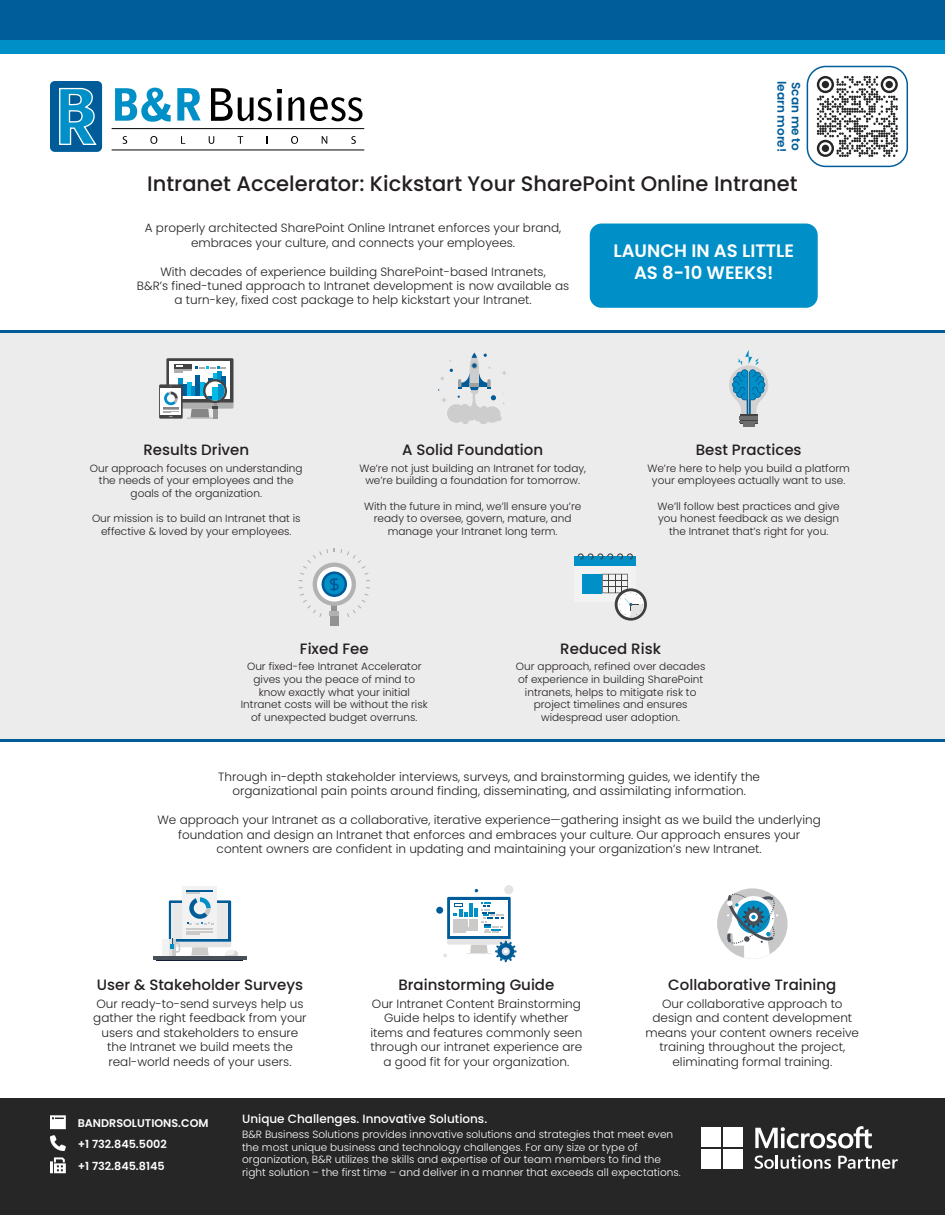
<style>
.page{position:relative;width:945px;height:1215px;background:#fff}
.page>*{position:absolute;margin:0;border:0;box-sizing:border-box;transform-origin:0 0}
.t1{font:500 21px "Poppins";color:#231f20}
.t2{font:600 18px/21.6px "Poppins";color:#fff;text-align:center}
.t3{font:500 15px "Poppins";color:#231f20}
.t4{font:300 12px/14.4px "Poppins";color:#231f20;text-align:center}
.t5{font:500 12px "Poppins";color:#fff}
.t6{font:600 12px "Poppins";color:#005d99}
.t7{font:600 11.25px/20.9px "Poppins";color:#fff}
.t8{font:300 10.5px/12.6px "Poppins";color:#231f20;text-align:center}
.t9{font:300 10.5px/12.6px "Poppins";color:#fff}
</style>
<div class="page">
<div style="left:0;top:726px;width:945px;height:16px;background:#005d99"></div>
<div style="left:0;top:330px;width:945px;height:16px;background:#005d99"></div>
<div style="left:0;top:333px;width:945px;height:406px;background:#edeced"></div>
<svg style="left:447px;top:353px;width:59px;height:71px"></svg>
<svg style="left:440px;top:397px;width:7px;height:7px"></svg>
<div style="left:330px;top:615px;width:8px;height:11px;background:#929292"></div>
<svg style="left:299px;top:548px;width:71px;height:69px"></svg>
<div style="left:574px;top:565px;width:62px;height:37px;background:#f2f2f2"></div>
<div style="left:574px;top:556px;width:62px;height:9px;background:#008fc6"></div>
<div style="left:583px;top:574px;width:19px;height:19px;background:#008fc6"></div>
<svg style="left:578px;top:553px;width:55px;height:6px"></svg>
<svg style="left:615px;top:588px;width:32px;height:33px"></svg>
<svg style="left:602px;top:574px;width:42px;height:44px"></svg>
<div style="left:159px;top:384px;width:24px;height:35px;background:#444445"></div>
<div style="left:160px;top:388px;width:21px;height:26px;background:#fff"></div>
<svg style="left:163px;top:358px;width:71px;height:61px"></svg>
<svg style="left:729px;top:350px;width:39px;height:77px"></svg>
<div style="left:0;top:0;width:945px;height:40px;background:#005d99"></div>
<div style="left:0;top:40px;width:945px;height:14px;background:#008fc6"></div>
<svg style="left:115px;top:88px;width:56px;height:34px"></svg>
<svg style="left:177px;top:88px;width:24px;height:33px"></svg>
<svg style="left:211px;top:88px;width:71px;height:33px"></svg>
<svg style="left:288px;top:97px;width:16px;height:24px"></svg>
<svg style="left:310px;top:97px;width:53px;height:24px"></svg>
<svg style="left:123px;top:136px;width:4px;height:8px"></svg>
<svg style="left:150px;top:136px;width:7px;height:8px"></svg>
<svg style="left:181px;top:136px;width:4px;height:8px"></svg>
<svg style="left:209px;top:136px;width:5px;height:8px"></svg>
<svg style="left:238px;top:136px;width:5px;height:8px"></svg>
<svg style="left:291px;top:136px;width:7px;height:8px"></svg>
<svg style="left:322px;top:136px;width:5px;height:8px"></svg>
<svg style="left:351px;top:136px;width:5px;height:8px"></svg>
<hr style="left:112px;top:128px;width:252px;height:1px;background:#000">
<hr style="left:112px;top:150px;width:252px;height:1px;background:#000">
<div style="left:50px;top:81px;width:52px;height:71px;background:#005c98;border-radius:5px"></div>
<svg style="left:59px;top:87px;width:38px;height:58px"></svg>
<div style="left:0;top:1099px;width:945px;height:116px;background:#262626"></div>
<svg style="left:755px;top:1126px;width:117px;height:23px"></svg>
<svg style="left:755px;top:1155px;width:76px;height:14px"></svg>
<svg style="left:838px;top:1156px;width:60px;height:13px"></svg>
<div style="left:701px;top:1128px;width:20px;height:19px;background:#fff"></div>
<div style="left:723px;top:1128px;width:20px;height:19px;background:#fff"></div>
<div style="left:701px;top:1149px;width:20px;height:20px;background:#fff"></div>
<div style="left:723px;top:1149px;width:20px;height:20px;background:#fff"></div>
<div style="left:717px;top:888px;width:71px;height:71px;background:#c8c8c8;border-radius:50%"></div>
<svg style="left:726px;top:891px;width:52px;height:68px"></svg>
<div style="left:504px;top:885px;width:9px;height:9px;background:#e5e4e4;border-radius:50%"></div>
<svg style="left:443px;top:889px;width:73px;height:73px"></svg>
<div style="left:436px;top:907px;width:7px;height:7px;background:#005c98;border-radius:50%"></div>
<div style="left:183px;top:886px;width:34px;height:53px;background:#f2f2f2"></div>
<div style="left:162px;top:939px;width:14px;height:18px;background:#f2f2f2"></div>
<svg style="left:169px;top:890px;width:69px;height:67px"></svg>
<hr style="left:157px;top:960px;width:86px;height:1px;background:#151f37">
<hr style="left:153px;top:957px;width:94px;height:3px;background:#484f59">
<div style="left:590px;top:224px;width:228px;height:84px;background:#008fc6;border-radius:12px"></div>
<svg style="left:50px;top:1115px;width:16px;height:14px"></svg>
<svg style="left:50px;top:1157px;width:16px;height:16px"></svg>
<svg style="left:50px;top:1135px;width:16px;height:16px"></svg>
<svg style="left:817px;top:76px;width:81px;height:81px"></svg>
<div style="left:822px;top:145px;width:7px;height:7px;background:#262626;border-radius:50%"></div>
<div style="left:807px;top:66px;width:101px;height:101px;border:2px solid #005d99;border-radius:18px"></div>
<p class="t6" style="left:789px;top:81px;width:73px;rotate:90deg">learn more!</p>
<p class="t6" style="left:803px;top:82px;width:70px;rotate:90deg">Scan me to</p>
<h1 class="t1" style="left:147px;top:171px;width:652px">Intranet Accelerator: Kickstart Your SharePoint Online Intranet</h1>
<p class="t4" style="left:145px;top:221px;width:418px">A properly architected SharePoint Online Intranet enforces your brand, embraces your culture, and connects your employees.</p>
<p class="t4" style="left:137px;top:264px;width:434px">With decades of experience building SharePoint-based Intranets,<br>B&amp;R’s fined-tuned approach to Intranet development is now available as a turn-key, fixed cost package to help kickstart your Intranet.</p>
<h2 class="t2" style="left:614px;top:240px;width:182px">LAUNCH IN AS LITTLE<br>AS 8-10 WEEKS!</h2>
<p class="t3" style="left:143px;top:441px;width:107px">Results Driven</p>
<p class="t3" style="left:402px;top:441px;width:142px">A Solid Foundation</p>
<p class="t3" style="left:696px;top:441px;width:107px">Best Practices</p>
<p class="t8" style="left:90px;top:462px;width:214px">Our approach focuses on understanding the needs of your employees and the goals of the organization.</p>
<p class="t8" style="left:92px;top:512px;width:210px">Our mission is to build an Intranet that is effective &amp; loved by your employees.</p>
<p class="t8" style="left:359px;top:462px;width:228px">We’re not just building an Intranet for today, we’re building a foundation for tomorrow.</p>
<p class="t8" style="left:364px;top:500px;width:219px">With the future in mind, we’ll ensure you’re ready to oversee, govern, mature, and manage your Intranet long term.</p>
<p class="t8" style="left:647px;top:462px;width:204px">We’re here to help you build a platform your employees actually want to use.</p>
<p class="t8" style="left:658px;top:500px;width:184px">We’ll follow best practices and give you honest feedback as we design the Intranet that’s right for you.</p>
<p class="t3" style="left:300px;top:640px;width:70px">Fixed Fee</p>
<p class="t3" style="left:560px;top:640px;width:102px">Reduced Risk</p>
<p class="t8" style="left:241px;top:660px;width:188px">Our fixed-fee Intranet Accelerator gives you the peace of mind to know exactly what your initial Intranet costs will be without the risk of unexpected budget overruns.</p>
<p class="t8" style="left:516px;top:660px;width:191px">Our approach, refined over decades of experience in building SharePoint intranets, helps to mitigate risk to project timelines and ensures widespread user adoption.</p>
<p class="t4" style="left:218px;top:770px;width:543px">Through in-depth stakeholder interviews, surveys, and brainstorming guides, we identify the organizational pain points around finding, disseminating, and assimilating information.</p>
<p class="t4" style="left:158px;top:813px;width:665px">We approach your Intranet as a collaborative, iterative experience—gathering insight as we build the underlying foundation and design an Intranet that enforces and embraces your culture. Our approach ensures your content owners are confident in updating and maintaining your organization’s new Intranet.</p>
<p class="t3" style="left:97px;top:976px;width:208px">User &amp; Stakeholder Surveys</p>
<p class="t3" style="left:398px;top:976px;width:158px">Brainstorming Guide</p>
<p class="t3" style="left:668px;top:976px;width:170px">Collaborative Training</p>
<p class="t4" style="left:93px;top:997px;width:215px">Our ready-to-send surveys help us gather the right feedback from your users and stakeholders to ensure the Intranet we build meets the real-world needs of your users.</p>
<p class="t4" style="left:370px;top:997px;width:213px">Our Intranet Content Brainstorming Guide helps to identify whether items and features commonly seen through our intranet experience are a good fit for your organization.</p>
<p class="t4" style="left:646px;top:997px;width:215px">Our collaborative approach to design and content development means your content owners receive training throughout the project, eliminating formal training.</p>
<p class="t7" style="left:78px;top:1112px;width:132px">BANDRSOLUTIONS.COM +1 732.845.5002</p>
<p class="t7" style="left:78px;top:1155px;width:88px">+1 732.845.8145</p>
<p class="t5" style="left:242px;top:1112px;width:247px">Unique Challenges. Innovative Solutions.</p>
<p class="t9" style="left:242px;top:1128px;width:440px">B&amp;R Business Solutions provides innovative solutions and strategies that meet even the most unique business and technology challenges. For any size or type of organization, B&amp;R utilizes the skills and expertise of our team members to find the right solution – the first time – and deliver in a manner that exceeds all expectations.</p>
</div>
